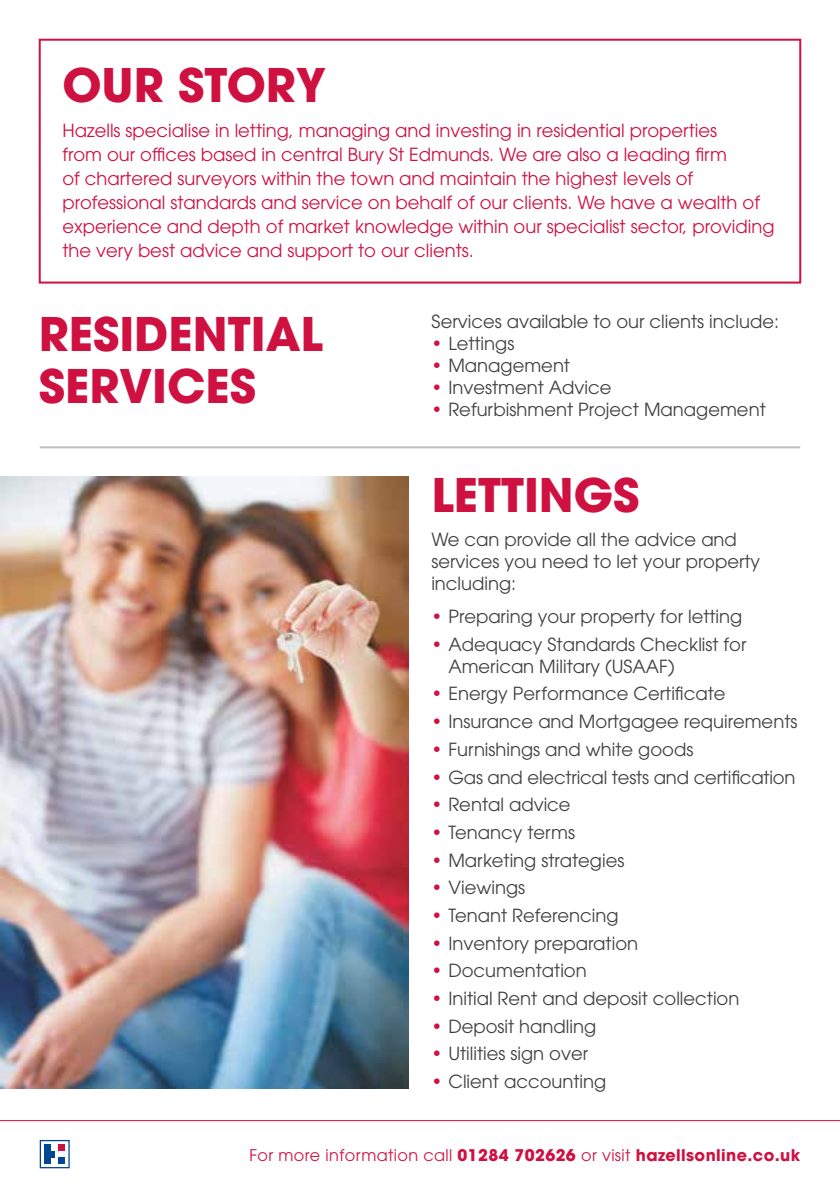
<style>
.page{position:relative;width:840px;height:1191px;background:#fff}
.page>*{position:absolute;margin:0;border:0;box-sizing:border-box;transform-origin:0 0}
.t1{font:700 46px/52px "Avant Garde";color:#ce1141}
.t2{font:18px/22px "ITC Avant Garde Pro";color:#414042}
.t3{font:18px/24px "ITC Avant Garde Pro";color:#ce1141}
.t4{font:700 16px "Avant Garde";letter-spacing:.025em;color:#ce1141}
.s1{color:#ce1141}
.s2{font-family:"ITC Avant Garde Pro";font-weight:400}
</style>
<div class="page">
<img style="left:0;top:476px;width:408px;height:612px">
<div style="left:39px;top:39px;width:761px;height:244px;border:2px solid #ce1141"></div>
<hr style="left:0;top:1120px;width:839px;height:1px;background:#ce1141">
<svg style="left:40px;top:1140px;width:30px;height:28px"></svg>
<hr style="left:40px;top:446px;width:759px;height:2px;background:#bcbec0">
<h1 class="t1" style="left:62px;top:59px;width:265px">OUR STORY</h1>
<p class="t3" style="left:62px;top:118px;width:713px">Hazells specialise in letting, managing and investing in residential properties<br>from our offices based in central Bury St Edmunds. We are also a leading firm<br>of chartered surveyors within the town and maintain the highest levels of professional standards and service on behalf of our clients. We have a wealth of experience and depth of market knowledge within our specialist sector, providing the very best advice and support to our clients.</p>
<h1 class="t1" style="left:39px;top:307px;width:285px">RESIDENTIAL<br>SERVICES</h1>
<p class="t2" style="left:431px;top:310px;width:349px">Services available to our clients include:</p>
<p class="t2" style="left:431px;top:332px;width:84px"><span class="s1">•</span> Lettings</p>
<p class="t2" style="left:431px;top:354px;width:140px"><span class="s1">•</span> Management</p>
<p class="t2" style="left:431px;top:376px;width:182px"><span class="s1">•</span> Investment Advice</p>
<p class="t2" style="left:431px;top:398px;width:336px"><span class="s1">•</span> Refurbishment Project Management</p>
<h1 class="t1" style="left:431px;top:469px;width:210px">LETTINGS</h1>
<p class="t2" style="left:431px;top:528px;width:330px">We can provide all the advice and services you need to let your property including:</p>
<p class="t2" style="left:431px;top:605px;width:312px"><span class="s1">•</span> Preparing your property for letting</p>
<p class="t2" style="left:448px;top:633px;width:299px;text-indent:-17px"><span class="s1">•</span> Adequacy Standards Checklist for<br>American Military (USAAF)</p>
<p class="t2" style="left:431px;top:682px;width:295px"><span class="s1">•</span> Energy Performance Certificate</p>
<p class="t2" style="left:431px;top:710px;width:367px"><span class="s1">•</span> Insurance and Mortgagee requirements</p>
<p class="t2" style="left:431px;top:738px;width:263px"><span class="s1">•</span> Furnishings and white goods</p>
<p class="t2" style="left:431px;top:765px;width:365px"><span class="s1">•</span> Gas and electrical tests and certification</p>
<p class="t2" style="left:431px;top:793px;width:141px"><span class="s1">•</span> Rental advice</p>
<p class="t2" style="left:431px;top:821px;width:145px"><span class="s1">•</span> Tenancy terms</p>
<p class="t2" style="left:431px;top:848px;width:194px"><span class="s1">•</span> Marketing strategies</p>
<p class="t2" style="left:431px;top:876px;width:95px"><span class="s1">•</span> Viewings</p>
<p class="t2" style="left:431px;top:904px;width:189px"><span class="s1">•</span> Tenant Referencing</p>
<p class="t2" style="left:431px;top:931px;width:208px"><span class="s1">•</span> Inventory preparation</p>
<p class="t2" style="left:431px;top:959px;width:157px"><span class="s1">•</span> Documentation</p>
<p class="t2" style="left:431px;top:987px;width:309px"><span class="s1">•</span> Initial Rent and deposit collection</p>
<p class="t2" style="left:431px;top:1014px;width:166px"><span class="s1">•</span> Deposit handling</p>
<p class="t2" style="left:431px;top:1042px;width:158px"><span class="s1">•</span> Utilities sign over</p>
<p class="t2" style="left:431px;top:1070px;width:176px"><span class="s1">•</span> Client accounting</p>
<p class="t4" style="left:249px;top:1144px;width:552px"><span class="s2">For more information call</span> 01284 702626 <span class="s2">or visit</span> hazellsonline.co.uk</p>
</div>
